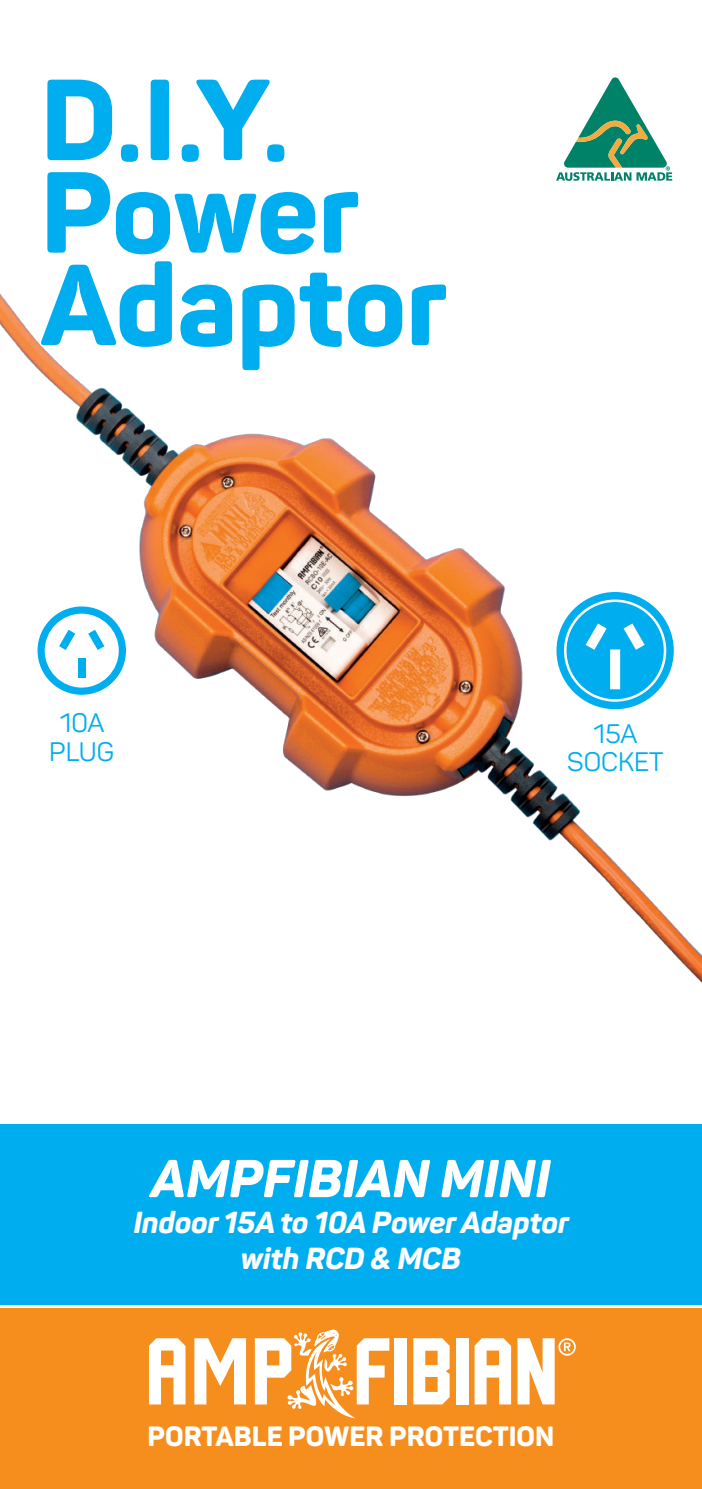
<style>
.page{position:relative;width:702px;height:1489px;background:#fff}
.page>*{position:absolute;margin:0;border:0;box-sizing:border-box;transform-origin:0 0}
.t1{font:800 113.5px/92.5px "Panton";color:#00aeef}
.t2{font:italic 800 52.5px "Panton";color:#fff}
.t3{font:italic 800 30px/36px "Panton";color:#fff;text-align:center}
.t4{font:800 27.5px "Panton";color:#fff}
.t5{font:26.5px/28.5px "Panton";color:#00aeef;text-align:center}
</style>
<div class="page">
<img style="left:0;top:293px;width:702px;height:690px">
<svg style="left:38px;top:606px;width:88px;height:89px"></svg>
<div style="left:0;top:1308px;width:702px;height:181px;background:#f68e1e"></div>
<svg style="left:149px;top:1338px;width:36px;height:66px"></svg>
<svg style="left:194px;top:1338px;width:52px;height:66px"></svg>
<div style="left:395px;top:1338px;width:12px;height:66px;background:#fff"></div>
<svg style="left:413px;top:1338px;width:36px;height:66px;background:#fde9d4"></svg>
<div style="left:456px;top:1338px;width:12px;height:66px;background:#fff"></div>
<svg style="left:474px;top:1338px;width:37px;height:66px"></svg>
<svg style="left:255px;top:1329px;width:134px;height:89px"></svg>
<svg style="left:517px;top:1338px;width:59px;height:66px"></svg>
<div style="left:0;top:1124px;width:702px;height:181px;background:#00aeef"></div>
<svg style="left:556px;top:592px;width:117px;height:117px"></svg>
<svg style="left:556px;top:77px;width:117px;height:104px"></svg>
<h1 class="t1" style="left:40px;top:85px;width:408px">D.I.Y.<br>Power<br>Adaptor</h1>
<p class="t5" style="left:49px;top:711px;width:66px">10A<br>PLUG</p>
<p class="t5" style="left:567px;top:722px;width:98px">15A<br>SOCKET</p>
<h2 class="t2" style="left:151px;top:1151px;width:401px">AMPFIBIAN MINI</h2>
<p class="t3" style="left:134px;top:1205px;width:436px">Indoor 15A to 10A Power Adaptor with RCD &amp; MCB</p>
<p class="t4" style="left:147px;top:1425px;width:408px">PORTABLE POWER PROTECTION</p>
</div>
